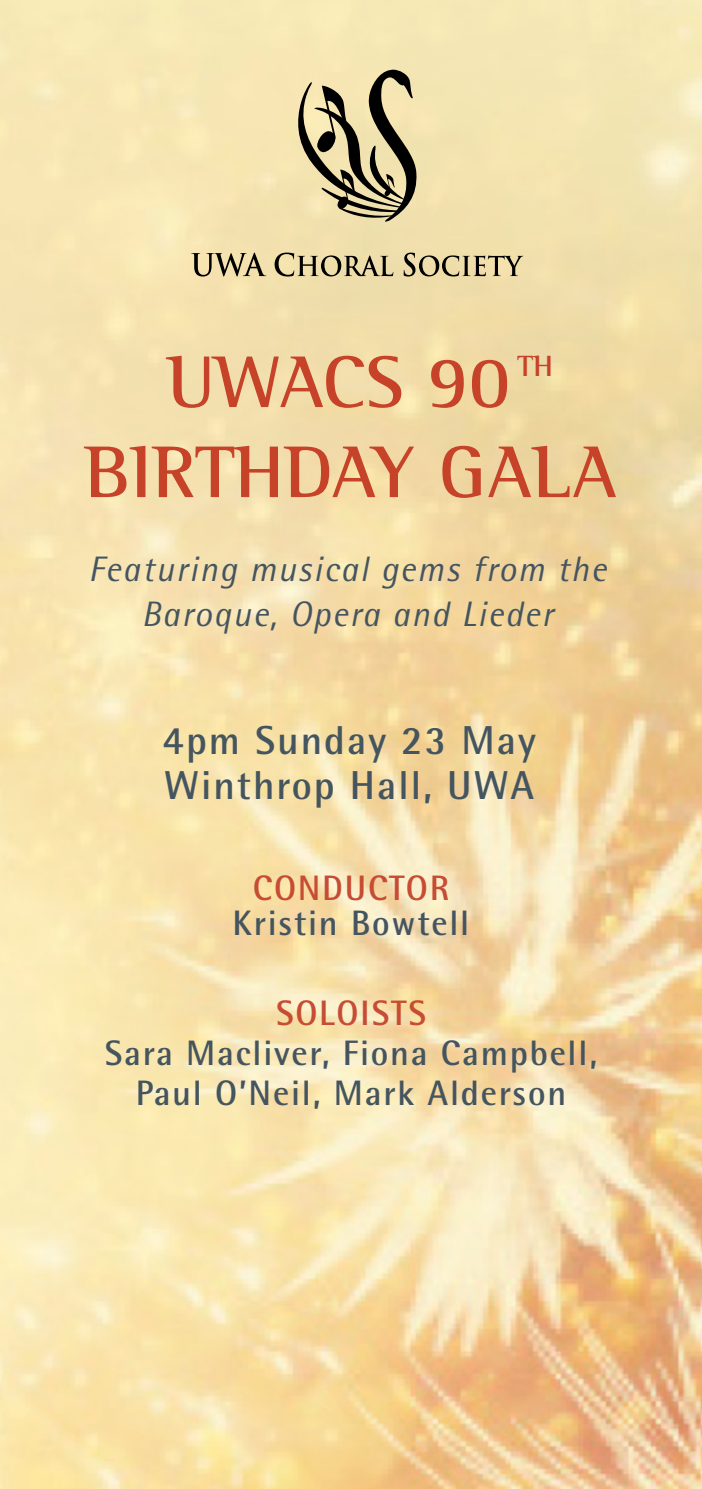
<style>
.page{position:relative;width:702px;height:1489px;background:#fff}
.page>*{position:absolute;margin:0;border:0;box-sizing:border-box;transform-origin:0 0}
.t1{font:700 75px "Rotis Semi Serif Std";color:#c64228}
.t2{font:700 40.5px "Rotis Semi Sans Std";letter-spacing:.05em;color:#45555f}
.t3{font:700 35.25px/40px "Rotis Semi Sans Std";letter-spacing:.05em;color:#45555f;text-align:center}
.t4{font:italic 35.25px/45px "Rotis Semi Sans Std";letter-spacing:.05em;color:#45555f;text-align:center}
.t5{font:700 35.25px "Rotis Semi Sans Std";letter-spacing:.05em;color:#c64c33}
.t6{font:700 30px "Rotis Semi Serif Std";color:#c64228}
</style>
<div class="page">
<img style="left:0;top:0;width:702px;height:1488px">
<svg style="left:295px;top:70px;width:123px;height:152px;background:#ada27d"></svg>
<svg style="left:191px;top:252px;width:75px;height:24px;background:#b0a37e"></svg>
<svg style="left:274px;top:252px;width:119px;height:24px;background:#b1a57e"></svg>
<svg style="left:403px;top:252px;width:120px;height:24px;background:#b5a880"></svg>
<p class="t6" style="left:517px;top:347px;width:37px">TH</p>
<p class="t1" style="left:167px;top:337px;width:345px">UWACS 90</p>
<p class="t1" style="left:84px;top:427px;width:534px">BIRTHDAY GALA</p>
<p class="t4" style="left:89px;top:545px;width:519px">Featuring musical gems from the<br>Baroque, Opera and Lieder</p>
<p class="t2" style="left:162px;top:715px;width:375px">4pm Sunday 23 May</p>
<p class="t2" style="left:164px;top:760px;width:371px">Winthrop Hall, UWA</p>
<p class="t5" style="left:253px;top:866px;width:198px">CONDUCTOR</p>
<p class="t3" style="left:233px;top:902px;width:238px">Kristin Bowtell</p>
<p class="t5" style="left:276px;top:991px;width:151px">SOLOISTS</p>
<p class="t3" style="left:105px;top:1032px;width:493px">Sara Macliver, Fiona Campbell,<br>Paul O’Neil, Mark Alderson</p>
</div>
